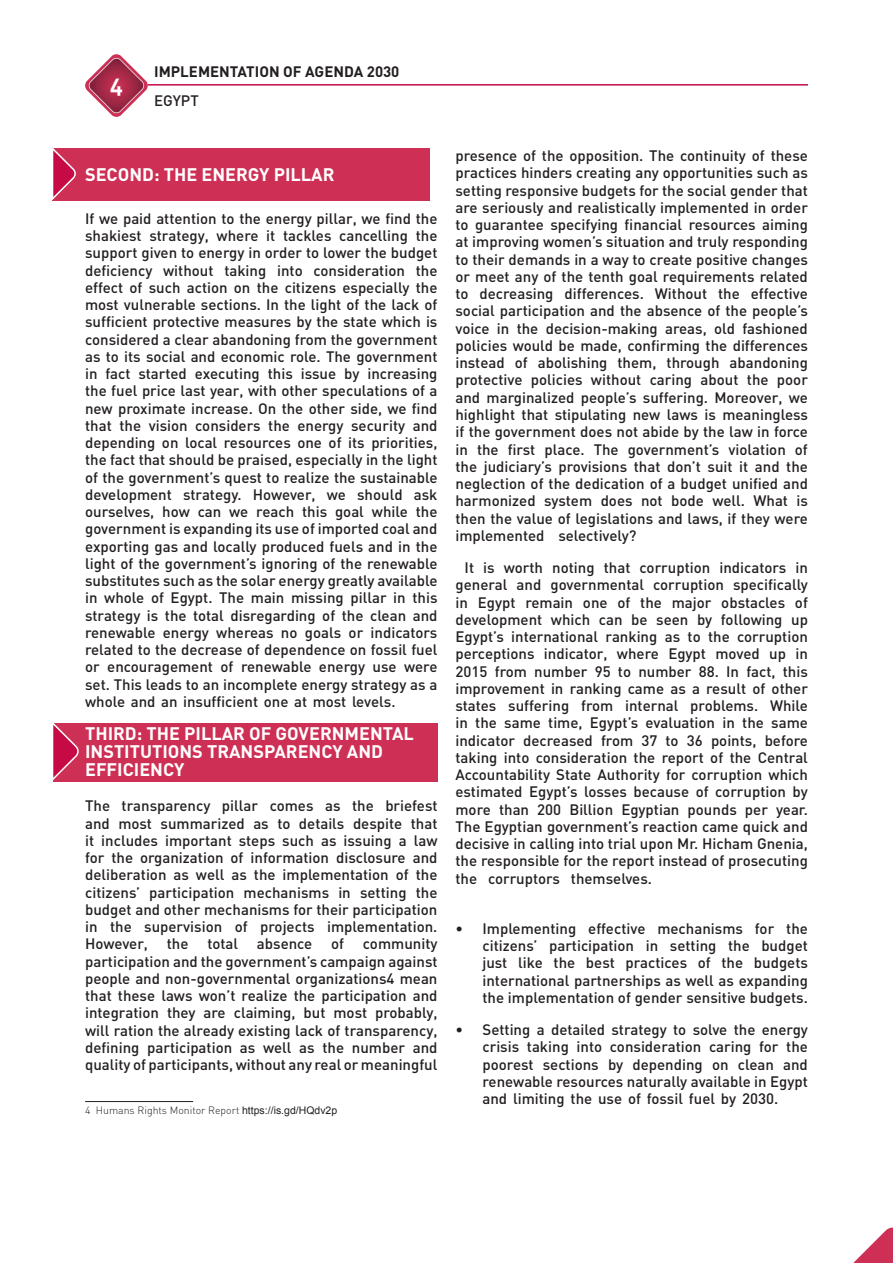
<style>
.page{position:relative;width:893px;height:1263px;background:#fff}
.page>*{position:absolute;margin:0;border:0;box-sizing:border-box;transform-origin:0 0}
.t1{font:22.5px "DIN Bold Alternate";color:#fff}
.TITLES{font:700 18px/18px "DIN";color:#fff}
.t2{font:500 15px/17.2px "DIN";color:#231f20;text-align:justify}
.t3{font:700 15px "DIN";color:#231f20}
.Footnote_text{font:300 10.5px "DIN";color:#231f20}
.s1{font-family:"Arial";font-weight:400}
</style>
<div class="page">
<svg style="left:85px;top:54px;width:63px;height:63px"></svg>
<hr style="left:148px;top:84px;width:660px;height:2px;background:#c60a45">
<svg style="left:853px;top:1227px;width:40px;height:36px"></svg>
<div style="left:53px;top:148px;width:377px;height:53px;background:#ce2f54"></div>
<svg style="left:52px;top:148px;width:24px;height:53px"></svg>
<div style="left:53px;top:723px;width:385px;height:58px;background:#ce2f54"></div>
<svg style="left:53px;top:723px;width:28px;height:59px"></svg>
<hr style="left:85px;top:1101px;width:108px;height:1px;background:#231f20">
<h1 class="t1" style="left:110px;top:70px;width:15px">4</h1>
<p class="t3" style="left:154px;top:62px;width:247px">IMPLEMENTATION OF AGENDA 2030</p>
<p class="t2" style="left:154px;top:91px;width:46px">EGYPT</p>
<p class="TITLES" style="left:85px;top:165px;width:251px">SECOND: THE ENERGY PILLAR</p>
<p class="t2" style="left:85px;top:209px;width:354px">If we paid attention to the energy pillar, we find the shakiest strategy, where it tackles cancelling the support given to energy in order to lower the budget deficiency without taking into consideration the effect of such action on the citizens especially the most vulnerable sections. In the light of the lack of sufficient protective measures by the state which is considered a clear abandoning from the government as to its social and economic role. The government in fact started executing this issue by increasing the fuel price last year, with other speculations of a new proximate increase. On the other side, we find that the vision considers the energy security and depending on local resources one of its priorities, the fact that should be praised, especially in the light of the government’s quest to realize the sustainable development strategy. However, we should ask ourselves, how can we reach this goal while the government is expanding its use of imported coal and exporting gas and locally produced fuels and in the light of the government’s ignoring of the renewable substitutes such as the solar energy greatly available in whole of Egypt. The main missing pillar in this strategy is the total disregarding of the clean and renewable energy whereas no goals or indicators related to the decrease of dependence on fossil fuel or encouragement of renewable energy use were set. This leads to an incomplete energy strategy as a whole and an insufficient one at most levels.</p>
<p class="TITLES" style="left:85px;top:724px;width:330px">THIRD: THE PILLAR OF GOVERNMENTAL<br>INSTITUTIONS TRANSPARENCY AND<br>EFFICIENCY</p>
<p class="t2" style="left:85px;top:797px;width:354px">The transparency pillar comes as the briefest and most summarized as to details despite that it includes important steps such as issuing a law for the organization of information disclosure and deliberation as well as the implementation of the citizens’ participation mechanisms in setting the budget and other mechanisms for their participation in the supervision of projects implementation.<br>However,</p>
<p class="t2" style="left:167px;top:935px;width:23px">the</p>
<p class="t2" style="left:207px;top:935px;width:32px">total</p>
<p class="t2" style="left:257px;top:935px;width:57px">absence</p>
<p class="t2" style="left:331px;top:935px;width:14px">of</p>
<p class="t2" style="left:85px;top:935px;width:354px;text-indent:278px">community participation and the government’s campaign against people and non-governmental organizations4 mean that these laws won’t realize the participation and integration they are claiming, but most probably, will ration the already existing lack of transparency, defining participation as well as the number and quality of participants, without any real or meaningful</p>
<p class="Footnote_text" style="left:85px;top:1104px;width:254px">4 Humans Rights Monitor Report <span class="s1">https://is.gd/HQdv2p</span></p>
<p class="t2" style="left:455px;top:147px;width:354px">presence of the opposition. The continuity of these practices hinders creating any opportunities such as setting responsive budgets for the social gender that are seriously and realistically implemented in order to guarantee specifying financial resources aiming at improving women’s situation and truly responding to their demands in a way to create positive changes or meet any of the tenth goal requirements related to decreasing differences. Without the effective social participation and the absence of the people’s voice in the decision-making areas, old fashioned policies would be made, confirming the differences instead of abolishing them, through abandoning protective policies without caring about the poor and marginalized people’s suffering. Moreover, we highlight that stipulating new laws is meaningless if the government does not abide by the law in force in the first place. The government’s violation of the judiciary’s provisions that don’t suit it and the neglection of the dedication of a budget unified and harmonized system does not bode well. What is then the value of legislations and laws, if they were implemented selectively?</p>
<p class="t2" style="left:455px;top:558px;width:354px;text-indent:9px">It is worth noting that corruption indicators in general and governmental corruption specifically in Egypt remain one of the major obstacles of development which can be seen by following up Egypt’s international ranking as to the corruption perceptions indicator, where Egypt moved up in 2015 from number 95 to number 88. In fact, this improvement in ranking came as a result of other states suffering from internal problems. While in the same time, Egypt’s evaluation in the same indicator decreased from 37 to 36 points, before taking into consideration the report of the Central Accountability State Authority for corruption which estimated Egypt’s losses because of corruption by more than 200 Billion Egyptian pounds per year.<br>The Egyptian government’s reaction came quick and decisive in calling into trial upon Mr. Hicham Gnenia, the responsible for the report instead of prosecuting the corruptors themselves.</p>
<p class="t2" style="left:482px;top:919px;width:327px;text-indent:-27px">• Implementing effective mechanisms for the citizens’ participation in setting the budget just like the best practices of the budgets international partnerships as well as expanding the implementation of gender sensitive budgets.</p>
<p class="t2" style="left:482px;top:1020px;width:327px;text-indent:-27px">• Setting a detailed strategy to solve the energy crisis taking into consideration caring for the poorest sections by depending on clean and renewable resources naturally available in Egypt and limiting the use of fossil fuel by 2030.</p>
</div>
